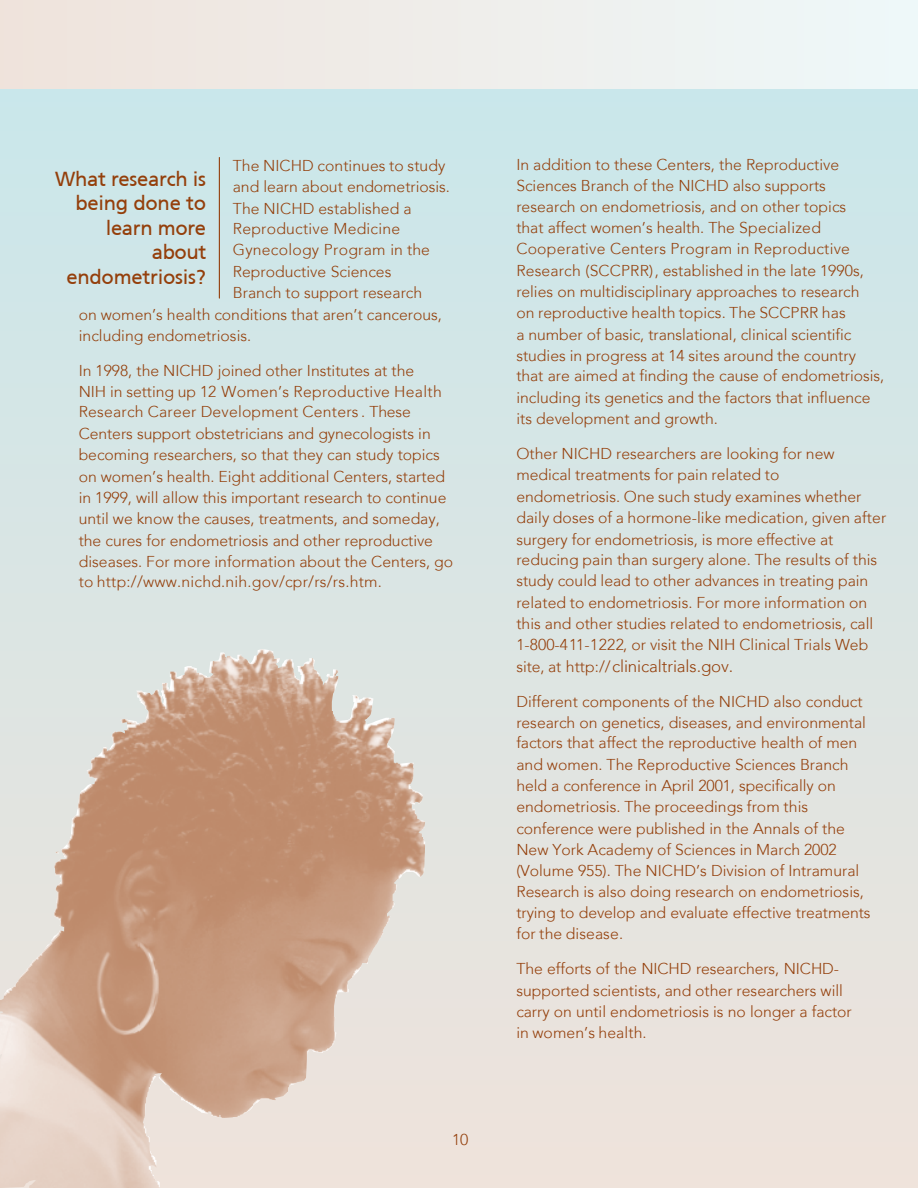
<style>
.page{position:relative;width:918px;height:1188px;background:#fff}
.page>*{position:absolute;margin:0;border:0;box-sizing:border-box;transform-origin:0 0}
.t1{font:20.25px/24.5px "Frobisher";letter-spacing:-.015em;color:#943f0b;text-align:right}
.t2{font:300 16.8px "Avatar";letter-spacing:-.005em;color:#943f0b}
.t3{font:300 15.75px/21.1px "Avatar";color:#943f0b}
.s1{font-size:15.75px}
</style>
<div class="page">
<img style="left:0;top:89px;width:918px;height:1099px">
<hr style="left:219px;top:158px;width:1px;height:140px;background:#943f0b">
<img style="left:0;top:649px;width:389px;height:539px">
<p class="t1" style="left:55px;top:166px;width:153px">What research is being done to learn more about endometriosis?</p>
<p class="t3" style="left:233px;top:155px;width:219px">The NICHD continues to study and learn about endometriosis.<br>The NICHD established a<br>Reproductive Medicine<br>Gynecology Program in the<br>Reproductive Sciences<br>Branch to support research</p>
<p class="t3" style="left:79px;top:304px;width:365px">on women’s health conditions that aren’t cancerous,</p>
<p class="t3" style="left:79px;top:325px;width:174px">including endometriosis.</p>
<p class="t3" style="left:79px;top:360px;width:376px">In 1998, the NICHD joined other Institutes at the<br>NIH in setting up 12 Women’s Reproductive Health Research Career Development Centers . These Centers support obstetricians and gynecologists in becoming researchers, so that they can study topics on women’s health. Eight additional Centers, started in 1999, will allow this important research to continue until we know the causes, treatments, and someday, the cures for endometriosis and other reproductive diseases. For more information about the Centers, go to http://www.nichd.nih.gov/cpr/rs/rs.htm.</p>
<p class="t3" style="left:452px;top:1130px;width:18px">10</p>
<p class="t3" style="left:516px;top:154px;width:369px">In addition to these Centers, the Reproductive Sciences Branch of the NICHD also supports research on endometriosis, and on other topics<br>that affect women’s health. The Specialized Cooperative Centers Program in Reproductive Research (SCCPRR), established in the late 1990s, relies on multidisciplinary approaches to research<br>on reproductive health topics. The SCCPRR has<br>a number of basic, translational, clinical scientific studies in progress at 14 sites around the country that are aimed at finding the cause of endometriosis, including its genetics and the factors that influence its development and growth.</p>
<p class="t3" style="left:516px;top:443px;width:371px">Other NICHD researchers are looking for new medical treatments for pain related to endometriosis. One such study examines whether daily doses of a hormone-like medication, given after surgery for endometriosis, is more effective at reducing pain than surgery alone. The results of this study could lead to other advances in treating pain related to endometriosis. For more information on this and other studies related to endometriosis, call 1-800-411-1222, or visit the NIH Clinical Trials Web</p>
<p class="t2" style="left:516px;top:657px;width:218px"><span class="s1">site, at http://</span>clinicaltrials.gov.</p>
<p class="t3" style="left:516px;top:691px;width:356px">Different components of the NICHD also conduct research on genetics, diseases, and environmental factors that affect the reproductive health of men and women. The Reproductive Sciences Branch held a conference in April 2001, specifically on endometriosis. The proceedings from this conference were published in the Annals of the New York Academy of Sciences in March 2002 (Volume 955). The NICHD’s Division of Intramural Research is also doing research on endometriosis, trying to develop and evaluate effective treatments for the disease.</p>
<p class="t3" style="left:516px;top:958px;width:337px">The efforts of the NICHD researchers, NICHD&shy;supported scientists, and other researchers will carry on until endometriosis is no longer a factor in women’s health.</p>
</div>
